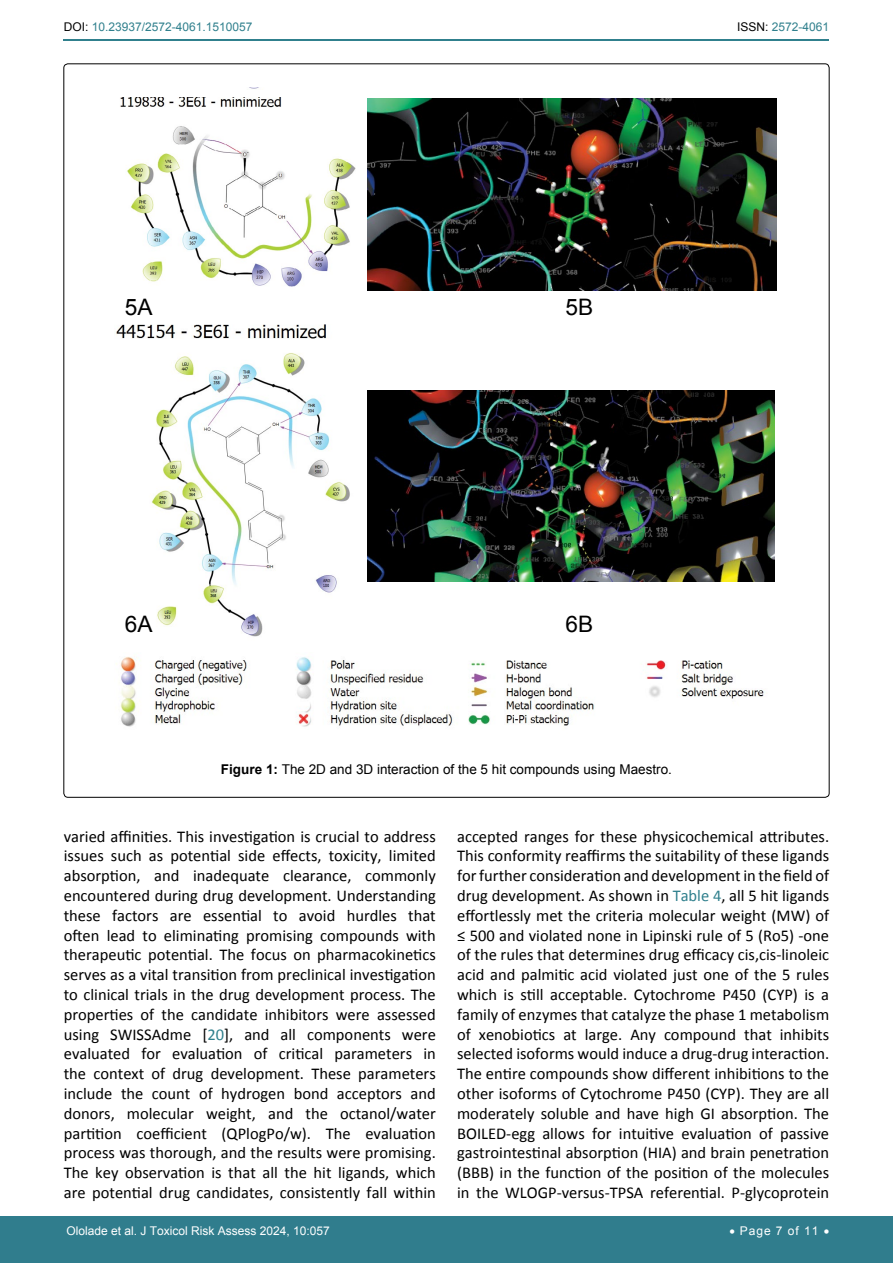
<style>
.page{position:relative;width:893px;height:1263px;background:#fff}
.page>*{position:absolute;margin:0;border:0;box-sizing:border-box;transform-origin:0 0}
.t1{font:22.65px "Arial";color:#000}
.t2{font:16.5px/19.8px "Calibri";color:#000;text-align:justify}
.t3{font:13.5px "Arial";color:#000}
.t4{font:12px "Arial";color:#fff}
.t5{font:12px "Arial";color:#30808d}
.s1{color:#000}
.s2{font-weight:700}
.s3{color:#30808d}
</style>
<div class="page">
<hr style="left:64px;top:40px;width:765px;height:1px;background:#30808d">
<div style="left:0;top:1217px;width:893px;height:46px;background:#307d8d"></div>
<img style="left:120px;top:97px;width:236px;height:190px">
<img style="left:368px;top:98px;width:408px;height:192px">
<img style="left:116px;top:324px;width:234px;height:313px">
<img style="left:368px;top:390px;width:406px;height:191px">
<img style="left:116px;top:657px;width:649px;height:70px">
<p class="t5" style="left:64px;top:19px;width:190px"><span class="s1">DOI:</span> 10.23937/2572-4061.1510057</p>
<p class="t5" style="left:737px;top:19px;width:94px"><span class="s1">ISSN:</span> 2572-4061</p>
<h1 class="t1" style="left:125px;top:292px;width:29px">5A</h1>
<h1 class="t1" style="left:565px;top:292px;width:29px">5B</h1>
<h1 class="t1" style="left:125px;top:610px;width:29px">6A</h1>
<h1 class="t1" style="left:565px;top:610px;width:29px">6B</h1>
<p class="t3" style="left:221px;top:760px;width:452px"><span class="s2">Figure 1:</span> The 2D and 3D interaction of the 5 hit compounds using Maestro.</p>
<p class="t2" style="left:64px;top:826px;width:374px">varied affinities. This investigation is crucial to address issues such as potential side effects, toxicity, limited absorption, and inadequate clearance, commonly encountered during drug development. Understanding these factors are essential to avoid hurdles that often lead to eliminating promising compounds with therapeutic potential. The focus on pharmacokinetics serves as a vital transition from preclinical investigation to clinical trials in the drug development process. The properties of the candidate inhibitors were assessed using SWISSAdme [<span class="s3">20</span>], and all components were evaluated for evaluation of critical parameters in the context of drug development. These parameters include the count of hydrogen bond acceptors and donors, molecular weight, and the octanol/water partition coefficient (QPlogPo/w). The evaluation process was thorough, and the results were promising.<br>The key observation is that all the hit ligands, which are potential drug candidates, consistently fall within</p>
<p class="t2" style="left:457px;top:826px;width:374px">accepted ranges for these physicochemical attributes.<br>This conformity reaffirms the suitability of these ligands for further consideration and development in the field of drug development. As shown in <span class="s3">Table 4</span>, all 5 hit ligands effortlessly met the criteria molecular weight (MW) of ≤ 500 and violated none in Lipinski rule of 5 (Ro5) -one of the rules that determines drug efficacy cis,cis-linoleic acid and palmitic acid violated just one of the 5 rules which is still acceptable. Cytochrome P450 (CYP) is a family of enzymes that catalyze the phase 1 metabolism of xenobiotics at large. Any compound that inhibits selected isoforms would induce a drug-drug interaction.<br>The entire compounds show different inhibitions to the other isoforms of Cytochrome P450 (CYP). They are all moderately soluble and have high GI absorption. The BOILED-egg allows for intuitive evaluation of passive gastrointestinal absorption (HIA) and brain penetration (BBB) in the function of the position of the molecules in the WLOGP-versus-TPSA referential. P-glycoprotein</p>
<p class="t4" style="left:66px;top:1223px;width:265px">Ololade et al. J Toxicol Risk Assess 2024, 10:057</p>
<p class="t4" style="left:729px;top:1223px;width:101px">• Page 7 of 11 •</p>
</div>
